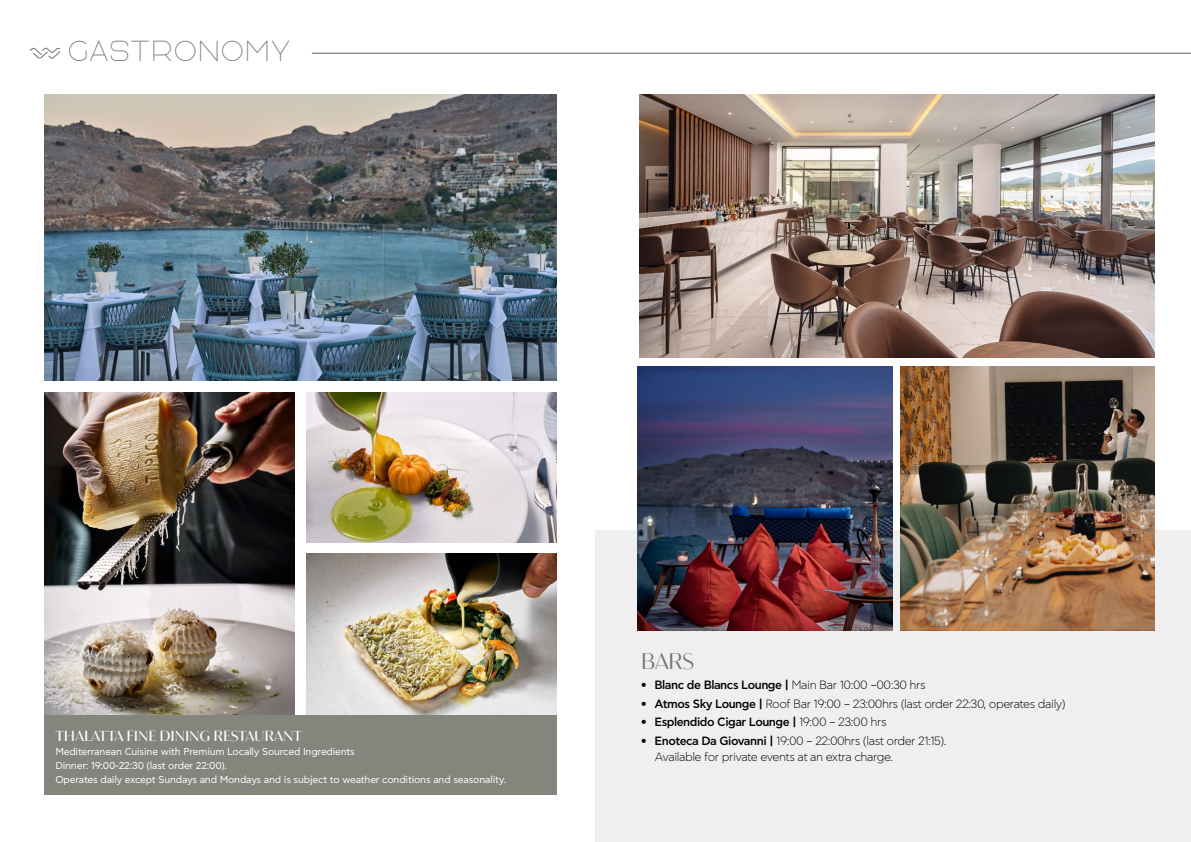
<style>
.page{position:relative;width:1191px;height:842px;background:#fff}
.page>*{position:absolute;margin:0;border:0;box-sizing:border-box;transform-origin:0 0}
.t1{font:29px "Agelast";letter-spacing:.06em;color:#6d7373}
.t2{font:23px "Aguila";color:#6d7373}
.t3{font:500 15px "Aguila";letter-spacing:-.01em;color:#fff}
.t4{font:300 12px/16px "Asty CF Std";letter-spacing:-.04em;color:#000}
.t5{font:500 12px "Asty CF Std";letter-spacing:-.04em;color:#000}
.t6{font:10px/14px "Asty CF Std";letter-spacing:-.02em;color:#fff}
.s1{font-weight:300}
.s2{font-weight:500}
</style>
<div class="page">
<div style="left:595px;top:530px;width:596px;height:312px;background:#eeefee"></div>
<svg style="left:30px;top:48px;width:30px;height:11px"></svg>
<hr style="left:312px;top:53px;width:879px;height:1px;background:#5b5e53">
<img style="left:44px;top:95px;width:512px;height:285px">
<img style="left:639px;top:94px;width:515px;height:263px">
<img style="left:637px;top:367px;width:255px;height:263px">
<img style="left:44px;top:392px;width:250px;height:323px">
<img style="left:306px;top:553px;width:250px;height:162px">
<img style="left:306px;top:392px;width:250px;height:151px">
<img style="left:901px;top:367px;width:253px;height:263px">
<div style="left:44px;top:715px;width:512px;height:79px;background:#84867e"></div>
<h1 class="t1" style="left:68px;top:41px;width:225px">GASTRONOMY</h1>
<h3 class="t3" style="left:55px;top:727px;width:248px">THALATTA FINE DINING RESTAURANT</h3>
<p class="t6" style="left:55px;top:745px;width:452px">Mediterranean Cuisine with Premium Locally Sourced Ingredients<br>Dinner: 19:00-22:30 (last order 22:00).<br>Operates daily except Sundays and Mondays and is subject to weather conditions and seasonality.</p>
<h2 class="t2" style="left:641px;top:646px;width:55px">BARS</h2>
<p class="t5" style="left:641px;top:678px;width:286px">• Blanc de Blancs Lounge | <span class="s1">Main Bar 10:00 –00:30 hrs</span></p>
<p class="t4" style="left:641px;top:696px;width:426px"><span class="s2">• Atmos Sky Lounge |</span> Roof Bar 19:00 – 23:00hrs (last order 22:30, operates daily)</p>
<p class="t5" style="left:641px;top:715px;width:247px">• Esplendido Cigar Lounge | <span class="s1">19:00 – 23:00 hrs</span></p>
<p class="t4" style="left:654px;top:733px;width:293px;text-indent:-14px"><span class="s2">• Enoteca Da Giovanni |</span> 19:00 – 22:00hrs (last order 21:15).<br>Available for private events at an extra charge.</p>
</div>
